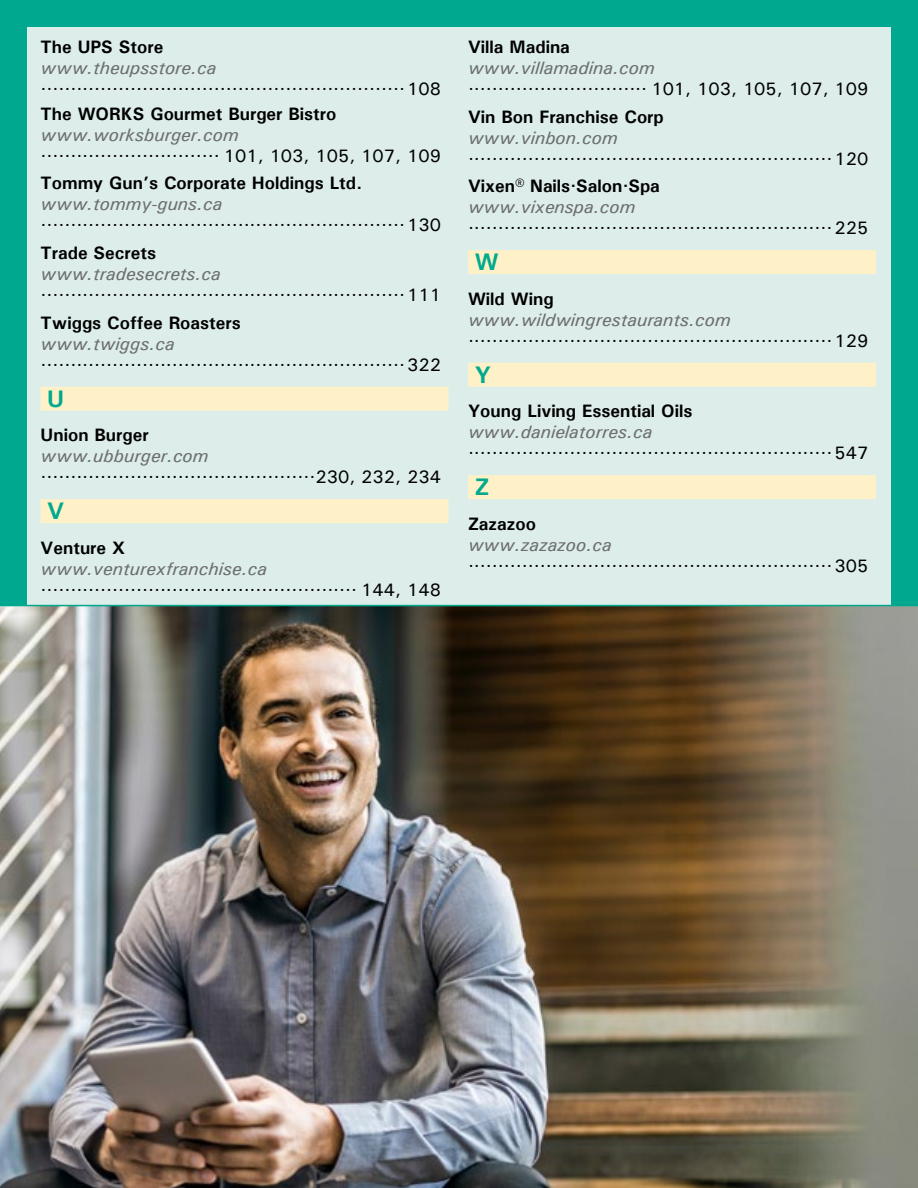
<style>
.page{position:relative;width:918px;height:1188px;background:#00a88f}
.page>*{position:absolute;margin:0;border:0;box-sizing:border-box;transform-origin:0 0}
.t1{font:700 24px "Univers";color:#01a98e}
.t2{font:500 18px "Univers";color:#000}
.t3{font:italic 500 18px "Univers";color:#6d6e71}
.t4{font:700 18px "Univers";color:#000}
</style>
<div class="page">
<div style="left:27px;top:27px;width:864px;height:1134px;background:#dcedea"></div>
<div style="left:40px;top:387px;width:408px;height:24px;background:#fff1c7"></div>
<div style="left:40px;top:499px;width:408px;height:24px;background:#fff1c7"></div>
<div style="left:468px;top:250px;width:408px;height:24px;background:#fff1c7"></div>
<div style="left:468px;top:363px;width:408px;height:24px;background:#fff1c7"></div>
<div style="left:468px;top:475px;width:408px;height:24px;background:#fff1c7"></div>
<img style="left:0;top:605px;width:918px;height:583px">
<p class="t4" style="left:40px;top:35px;width:124px">The UPS Store</p>
<p class="t3" style="left:40px;top:56px;width:178px">www.theupsstore.ca</p>
<p class="t2" style="left:40px;top:77px;width:402px">∙∙∙∙∙∙∙∙∙∙∙∙∙∙∙∙∙∙∙∙∙∙∙∙∙∙∙∙∙∙∙∙∙∙∙∙∙∙∙∙∙∙∙∙∙∙∙∙∙∙∙∙∙∙∙∙∙∙∙∙∙108</p>
<p class="t4" style="left:40px;top:102px;width:297px">The WORKS Gourmet Burger Bistro</p>
<p class="t3" style="left:40px;top:123px;width:200px">www.worksburger.com</p>
<p class="t2" style="left:40px;top:144px;width:402px">∙∙∙∙∙∙∙∙∙∙∙∙∙∙∙∙∙∙∙∙∙∙∙∙∙∙∙∙∙∙ 101, 103, 105, 107, 109</p>
<p class="t4" style="left:40px;top:172px;width:323px">Tommy Gun’s Corporate Holdings Ltd.</p>
<p class="t3" style="left:40px;top:193px;width:183px">www.tommy-guns.ca</p>
<p class="t2" style="left:40px;top:214px;width:402px">∙∙∙∙∙∙∙∙∙∙∙∙∙∙∙∙∙∙∙∙∙∙∙∙∙∙∙∙∙∙∙∙∙∙∙∙∙∙∙∙∙∙∙∙∙∙∙∙∙∙∙∙∙∙∙∙∙∙∙∙∙130</p>
<p class="t4" style="left:40px;top:242px;width:117px">Trade Secrets</p>
<p class="t3" style="left:40px;top:262px;width:182px">www.tradesecrets.ca</p>
<p class="t2" style="left:40px;top:284px;width:402px">∙∙∙∙∙∙∙∙∙∙∙∙∙∙∙∙∙∙∙∙∙∙∙∙∙∙∙∙∙∙∙∙∙∙∙∙∙∙∙∙∙∙∙∙∙∙∙∙∙∙∙∙∙∙∙∙∙∙∙∙∙111</p>
<p class="t4" style="left:40px;top:311px;width:202px">Twiggs Coffee Roasters</p>
<p class="t3" style="left:40px;top:332px;width:136px">www.twiggs.ca</p>
<p class="t2" style="left:40px;top:353px;width:402px">∙∙∙∙∙∙∙∙∙∙∙∙∙∙∙∙∙∙∙∙∙∙∙∙∙∙∙∙∙∙∙∙∙∙∙∙∙∙∙∙∙∙∙∙∙∙∙∙∙∙∙∙∙∙∙∙∙∙∙∙∙322</p>
<h1 class="t1" style="left:47px;top:383px;width:19px">U</h1>
<p class="t4" style="left:40px;top:424px;width:110px">Union Burger</p>
<p class="t3" style="left:40px;top:445px;width:170px">www.ubburger.com</p>
<p class="t2" style="left:40px;top:466px;width:402px">∙∙∙∙∙∙∙∙∙∙∙∙∙∙∙∙∙∙∙∙∙∙∙∙∙∙∙∙∙∙∙∙∙∙∙∙∙∙∙∙∙∙∙∙∙∙230, 232, 234</p>
<h1 class="t1" style="left:47px;top:496px;width:19px">V</h1>
<p class="t4" style="left:40px;top:536px;width:86px">Venture X</p>
<p class="t3" style="left:40px;top:557px;width:228px">www.venturexfranchise.ca</p>
<p class="t2" style="left:40px;top:578px;width:402px">∙∙∙∙∙∙∙∙∙∙∙∙∙∙∙∙∙∙∙∙∙∙∙∙∙∙∙∙∙∙∙∙∙∙∙∙∙∙∙∙∙∙∙∙∙∙∙∙∙∙∙∙∙ 144, 148</p>
<p class="t4" style="left:468px;top:35px;width:103px">Villa Madina</p>
<p class="t3" style="left:468px;top:56px;width:188px">www.villamadina.com</p>
<p class="t2" style="left:468px;top:77px;width:402px">∙∙∙∙∙∙∙∙∙∙∙∙∙∙∙∙∙∙∙∙∙∙∙∙∙∙∙∙∙∙ 101, 103, 105, 107, 109</p>
<p class="t4" style="left:468px;top:105px;width:197px">Vin Bon Franchise Corp</p>
<p class="t3" style="left:468px;top:126px;width:151px">www.vinbon.com</p>
<p class="t2" style="left:468px;top:147px;width:402px">∙∙∙∙∙∙∙∙∙∙∙∙∙∙∙∙∙∙∙∙∙∙∙∙∙∙∙∙∙∙∙∙∙∙∙∙∙∙∙∙∙∙∙∙∙∙∙∙∙∙∙∙∙∙∙∙∙∙∙∙∙120</p>
<p class="t4" style="left:468px;top:175px;width:193px">Vixen® Nails·Salon·Spa</p>
<p class="t3" style="left:468px;top:196px;width:169px">www.vixenspa.com</p>
<p class="t2" style="left:468px;top:217px;width:402px">∙∙∙∙∙∙∙∙∙∙∙∙∙∙∙∙∙∙∙∙∙∙∙∙∙∙∙∙∙∙∙∙∙∙∙∙∙∙∙∙∙∙∙∙∙∙∙∙∙∙∙∙∙∙∙∙∙∙∙∙∙225</p>
<h1 class="t1" style="left:475px;top:247px;width:25px">W</h1>
<p class="t4" style="left:468px;top:287px;width:87px">Wild Wing</p>
<p class="t3" style="left:468px;top:308px;width:264px">www.wildwingrestaurants.com</p>
<p class="t2" style="left:468px;top:329px;width:402px">∙∙∙∙∙∙∙∙∙∙∙∙∙∙∙∙∙∙∙∙∙∙∙∙∙∙∙∙∙∙∙∙∙∙∙∙∙∙∙∙∙∙∙∙∙∙∙∙∙∙∙∙∙∙∙∙∙∙∙∙∙129</p>
<h1 class="t1" style="left:475px;top:359px;width:18px">Y</h1>
<p class="t4" style="left:468px;top:400px;width:226px">Young Living Essential Oils</p>
<p class="t3" style="left:468px;top:421px;width:186px">www.danielatorres.ca</p>
<p class="t2" style="left:468px;top:442px;width:402px">∙∙∙∙∙∙∙∙∙∙∙∙∙∙∙∙∙∙∙∙∙∙∙∙∙∙∙∙∙∙∙∙∙∙∙∙∙∙∙∙∙∙∙∙∙∙∙∙∙∙∙∙∙∙∙∙∙∙∙∙∙547</p>
<h1 class="t1" style="left:475px;top:472px;width:16px">Z</h1>
<p class="t4" style="left:468px;top:512px;width:70px">Zazazoo</p>
<p class="t3" style="left:468px;top:533px;width:145px">www.zazazoo.ca</p>
<p class="t2" style="left:468px;top:554px;width:402px">∙∙∙∙∙∙∙∙∙∙∙∙∙∙∙∙∙∙∙∙∙∙∙∙∙∙∙∙∙∙∙∙∙∙∙∙∙∙∙∙∙∙∙∙∙∙∙∙∙∙∙∙∙∙∙∙∙∙∙∙∙305</p>
</div>
